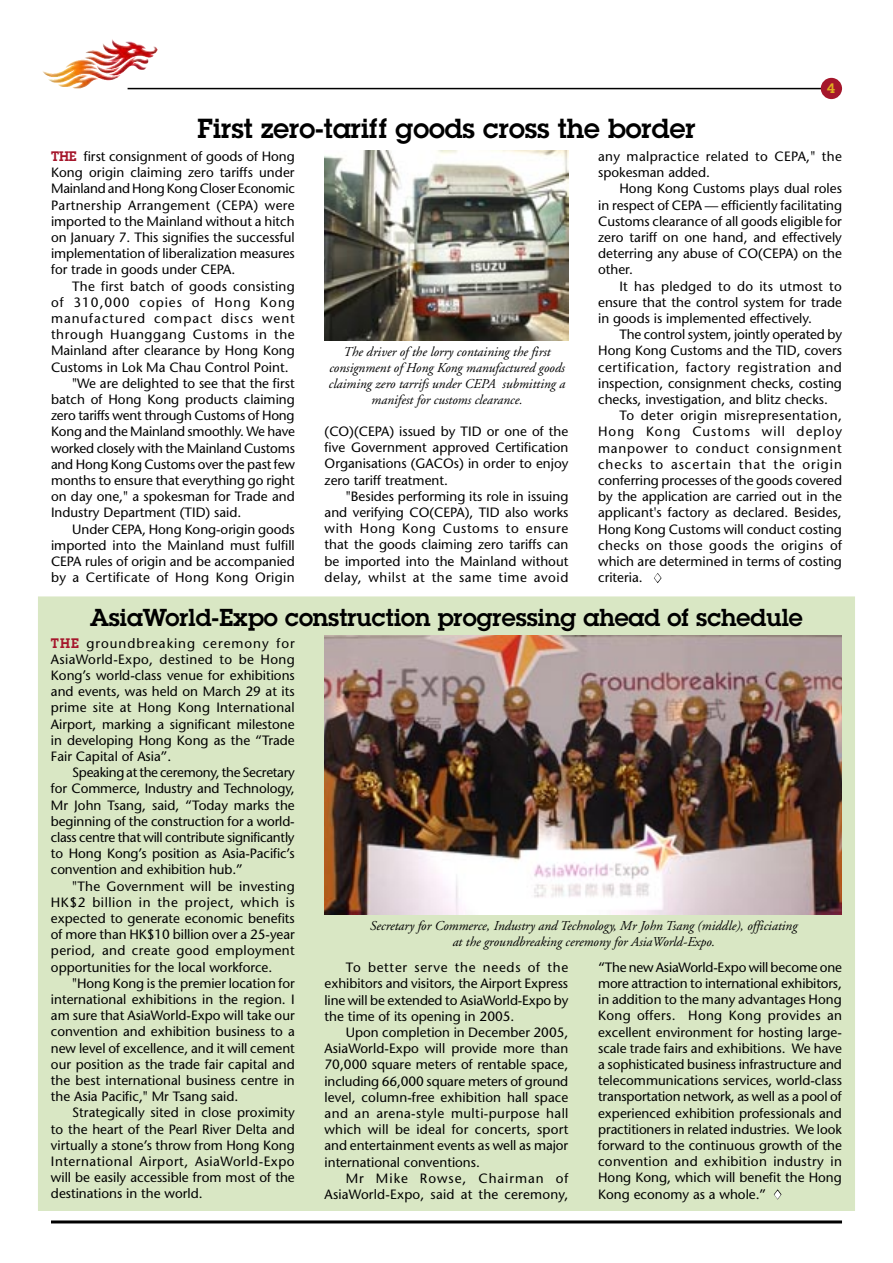
<style>
.page{position:relative;width:893px;height:1263px;background:#fff}
.page>*{position:absolute;margin:0;border:0;box-sizing:border-box;transform-origin:0 0}
.Headline{font:600 27px "Lubalin Graph";color:#000}
.Headline-2{font:600 24px "Lubalin Graph";color:#000}
.Body_text{font:13.5px/16.2px "Stone Sans";color:#000;text-align:justify}
.t1{font:italic 13.5px/16.2px "Adobe Garamond";color:#000;text-align:center}
.Body_text-2{font:13.5px/16.2px "Stone Sans";letter-spacing:.025em;color:#000}
.Body_text-3{font:600 13.5px "Lubalin Graph";color:#e0ad20}
.s1{font-family:"Lubalin Graph";font-weight:600;color:#a5162b}
.s2{color:#fff}
</style>
<div class="page">
<hr style="left:51px;top:1220px;width:791px;height:3px;background:#000">
<hr style="left:128px;top:88px;width:714px;height:1px;background:#000">
<img style="left:112px;top:39px;width:45px;height:17px">
<div style="left:821px;top:79px;width:20px;height:19px;background:#a5162b;border-radius:50%"></div>
<div style="left:821px;top:78px;width:21px;height:21px;border:2px solid #a5162b;border-radius:50%"></div>
<div style="left:38px;top:597px;width:816px;height:613px;background:#d9e7c4"></div>
<img style="left:325px;top:150px;width:243px;height:191px">
<svg style="left:773px;top:1189px;width:9px;height:11px"></svg>
<img style="left:325px;top:636px;width:517px;height:278px">
<svg style="left:654px;top:573px;width:8px;height:10px"></svg>
<p class="Headline" style="left:197px;top:111px;width:500px">First zero-tariff goods cross the border</p>
<p class="Body_text-3" style="left:827px;top:79px;width:9px">4</p>
<p class="Body_text" style="left:51px;top:148px;width:245px"><span class="s1">THE</span> first consignment of goods of Hong Kong origin claiming zero tariffs under Mainland and Hong Kong Closer Economic Partnership Arrangement (CEPA) were imported to the Mainland without a hitch on January 7. This signifies the successful implementation of liberalization measures for trade in goods under CEPA.</p>
<p class="Body_text" style="left:51px;top:278px;width:245px;text-indent:21px">The first batch of goods consisting of 310,000 copies of Hong Kong manufactured compact discs went through Huanggang Customs in the Mainland after clearance by Hong Kong Customs in Lok Ma Chau Control Point.</p>
<p class="Body_text" style="left:51px;top:375px;width:245px;text-indent:21px">"We are delighted to see that the first batch of Hong Kong products claiming zero tariffs went through Customs of Hong Kong and the Mainland smoothly. We have worked closely with the Mainland Customs and Hong Kong Customs over the past few months to ensure that everything go right on day one," a spokesman for Trade and Industry Department (TID) said.</p>
<p class="Body_text" style="left:51px;top:521px;width:245px;text-indent:21px">Under CEPA, Hong Kong-origin goods imported into the Mainland must fulfill CEPA rules of origin and be accompanied by a Certificate of Hong Kong Origin</p>
<p class="t1" style="left:328px;top:344px;width:238px">The driver of the lorry containing the first consignment of Hong Kong manufactured goods claiming zero tarrifs under CEPA submitting a manifest for customs clearance.</p>
<p class="Body_text" style="left:325px;top:423px;width:245px">(CO)(CEPA) issued by TID or one of the five Government approved Certification Organisations (GACOs) in order to enjoy zero tariff treatment.</p>
<p class="Body_text" style="left:325px;top:488px;width:245px;text-indent:21px">"Besides performing its role in issuing and verifying CO(CEPA), TID also works with Hong Kong Customs to ensure that the goods claiming zero tariffs can be imported into the Mainland without delay, whilst at the same time avoid</p>
<p class="Body_text-2" style="left:598px;top:148px;width:245px">any malpractice related to CEPA," the spokesman added.</p>
<p class="Body_text" style="left:598px;top:180px;width:245px;text-indent:21px">Hong Kong Customs plays dual roles in respect of CEPA — efficiently facilitating Customs clearance of all goods eligible for zero tariff on one hand, and effectively deterring any abuse of CO(CEPA) on the other.</p>
<p class="Body_text" style="left:598px;top:278px;width:245px;text-indent:21px">It has pledged to do its utmost to ensure that the control system for trade in goods is implemented effectively.</p>
<p class="Body_text" style="left:598px;top:326px;width:245px;text-indent:21px">The control system, jointly operated by Hong Kong Customs and the TID, covers certification, factory registration and inspection, consignment checks, costing checks, investigation, and blitz checks.</p>
<p class="Body_text" style="left:598px;top:407px;width:245px;text-indent:21px">To deter origin misrepresentation, Hong Kong Customs will deploy manpower to conduct consignment checks to ascertain that the origin conferring processes of the goods covered by the application are carried out in the applicant's factory as declared. Besides, Hong Kong Customs will conduct costing checks on those goods the origins of which are determined in terms of costing criteria. <span class="s2">◆</span></p>
<p class="Headline-2" style="left:90px;top:601px;width:714px">AsiaWorld-Expo construction progressing ahead of schedule</p>
<p class="Body_text" style="left:51px;top:635px;width:245px"><span class="s1">THE</span> groundbreaking ceremony for AsiaWorld-Expo, destined to be Hong Kong’s world-class venue for exhibitions and events, was held on March 29 at its prime site at Hong Kong International Airport, marking a significant milestone in developing Hong Kong as the “Trade Fair Capital of Asia”.</p>
<p class="Body_text" style="left:51px;top:764px;width:245px;text-indent:21px">Speaking at the ceremony, the Secretary for Commerce, Industry and Technology, Mr John Tsang, said, “Today marks the beginning of the construction for a world&shy;class centre that will contribute significantly to Hong Kong’s position as Asia-Pacific’s convention and exhibition hub.”</p>
<p class="Body_text" style="left:51px;top:878px;width:245px;text-indent:21px">"The Government will be investing HK$2 billion in the project, which is expected to generate economic benefits of more than HK$10 billion over a 25-year period, and create good employment opportunities for the local workforce.</p>
<p class="Body_text" style="left:51px;top:975px;width:245px;text-indent:21px">"Hong Kong is the premier location for international exhibitions in the region. I am sure that AsiaWorld-Expo will take our convention and exhibition business to a new level of excellence, and it will cement our position as the trade fair capital and the best international business centre in the Asia Pacific," Mr Tsang said.</p>
<p class="Body_text" style="left:51px;top:1104px;width:245px;text-indent:21px">Strategically sited in close proximity to the heart of the Pearl River Delta and virtually a stone’s throw from Hong Kong International Airport, AsiaWorld-Expo will be easily accessible from most of the destinations in the world.</p>
<p class="t1" style="left:370px;top:918px;width:429px">Secretary for Commerce, Industry and Technology, Mr John Tsang (middle), officiating</p>
<p class="t1" style="left:452px;top:934px;width:264px">at the groundbreaking ceremony for AsiaWorld-Expo.</p>
<p class="Body_text" style="left:325px;top:959px;width:245px;text-indent:21px">To better serve the needs of the exhibitors and visitors, the Airport Express line will be extended to AsiaWorld-Expo by the time of its opening in 2005.</p>
<p class="Body_text" style="left:325px;top:1024px;width:245px;text-indent:21px">Upon completion in December 2005, AsiaWorld-Expo will provide more than 70,000 square meters of rentable space, including 66,000 square meters of ground level, column-free exhibition hall space and an arena-style multi-purpose hall which will be ideal for concerts, sport and entertainment events as well as major international conventions.</p>
<p class="Body_text" style="left:325px;top:1170px;width:245px;text-align:right">Mr Mike Rowse, Chairman of<br>AsiaWorld-Expo, said at the ceremony,</p>
<p class="Body_text" style="left:598px;top:959px;width:245px">“The new AsiaWorld-Expo will become one more attraction to international exhibitors, in addition to the many advantages Hong Kong offers. Hong Kong provides an excellent environment for hosting large&shy;scale trade fairs and exhibitions. We have a sophisticated business infrastructure and telecommunications services, world-class transportation network, as well as a pool of experienced exhibition professionals and practitioners in related industries. We look forward to the continuous growth of the convention and exhibition industry in Hong Kong, which will benefit the Hong Kong economy as a whole.” <span class="s2">◆</span></p>
</div>
